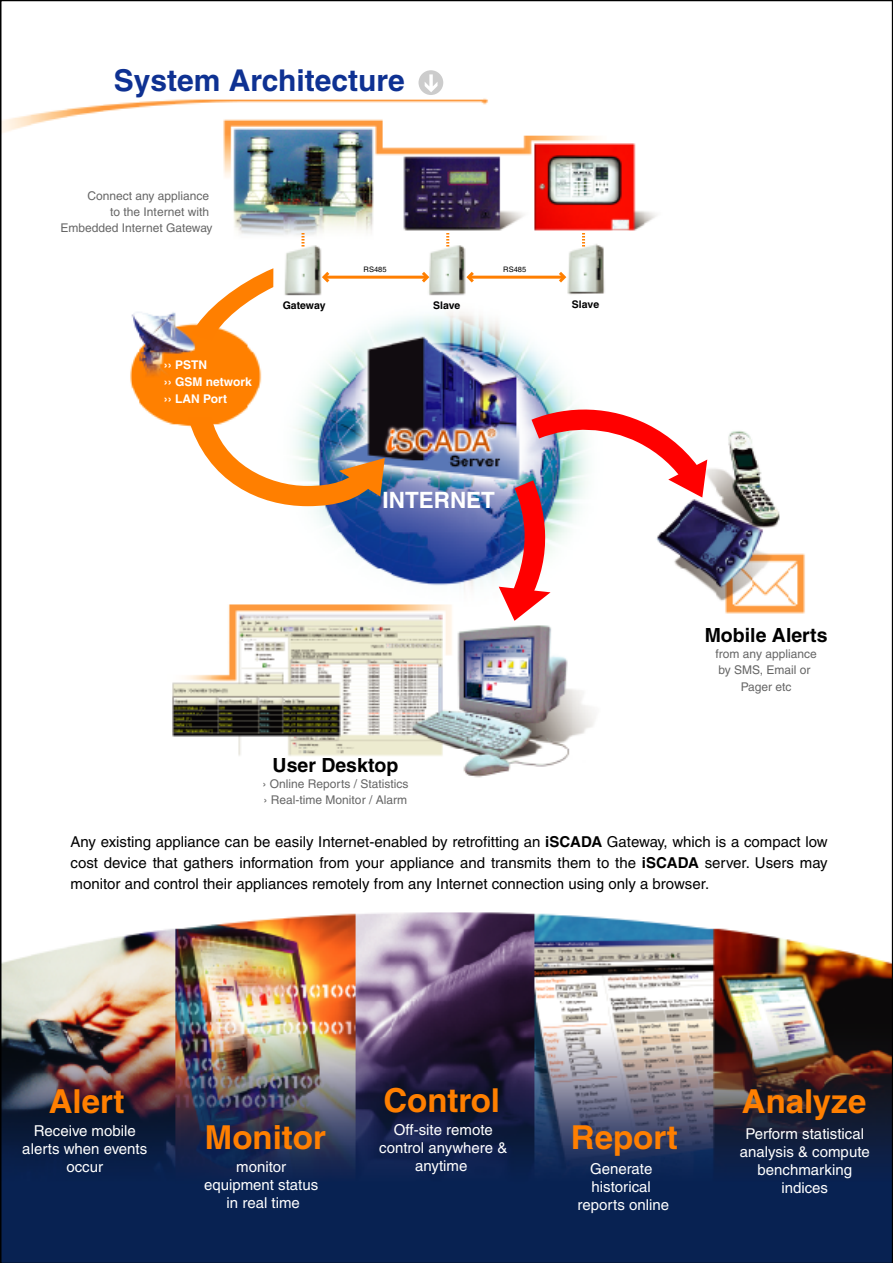
<style>
.page{position:relative;width:893px;height:1263px;background:#fff}
.page>*{position:absolute;margin:0;border:0;box-sizing:border-box;transform-origin:0 0}
.t1{font:700 33px "Helvetica";color:#ff7f00}
.t2{font:700 30px "Helvetica";color:#0e3192}
.t3{font:700 22.5px "Helvetica";color:#fff}
.t4{font:700 19.5px "Helvetica";color:#000}
.t5{font:15px/21px "Helvetica";color:#000;text-align:justify}
.t6{font:15px/18px "Helvetica";color:#fff;text-align:center}
.t7{font:12px/16.2px "Helvetica";color:#666;text-align:right}
.t8{font:700 12px/16.5px "Helvetica";color:#fff}
.t9{font:700 10.5px "Helvetica";color:#000}
.t10{font:7.5px "Helvetica";color:#000}
.s1{font-weight:700}
</style>
<div class="page">
<img style="left:0;top:0;width:893px;height:1263px">
<p class="t2" style="left:114px;top:62px;width:292px">System Architecture</p>
<p class="t7" style="left:60px;top:187px;width:154px">Connect any appliance<br>to the Internet with<br>Embedded Internet Gateway</p>
<p class="t8" style="left:164px;top:357px;width:89px">›› PSTN<br>›› GSM network ›› LAN Port</p>
<p class="t10" style="left:364px;top:265px;width:24px">RS485</p>
<p class="t10" style="left:503px;top:265px;width:24px">RS485</p>
<p class="t9" style="left:283px;top:299px;width:44px">Gateway</p>
<p class="t9" style="left:433px;top:299px;width:29px">Slave</p>
<p class="t9" style="left:572px;top:298px;width:29px">Slave</p>
<p class="t3" style="left:382px;top:486px;width:114px">INTERNET</p>
<p class="t4" style="left:273px;top:753px;width:127px">User Desktop</p>
<p class="t7" style="left:263px;top:776px;width:147px;text-align:left">› Online Reports / Statistics › Real-time Monitor / Alarm</p>
<p class="t4" style="left:705px;top:623px;width:124px">Mobile Alerts</p>
<p class="t7" style="left:715px;top:646px;width:103px;text-align:center">from any appliance by SMS, Email or<br>Pager etc</p>
<p class="t5" style="left:71px;top:831px;width:759px">Any existing appliance can be easily Internet-enabled by retrofitting an <span class="s1">iSCADA</span> Gateway, which is a compact low cost device that gathers information from your appliance and transmits them to the <span class="s1">iSCADA</span> server. Users may monitor and control their appliances remotely from any Internet connection using only a browser.</p>
<p class="t1" style="left:49px;top:1081px;width:77px">Alert</p>
<p class="t6" style="left:22px;top:1122px;width:126px">Receive mobile alerts when events occur</p>
<p class="t1" style="left:205px;top:1117px;width:122px">Monitor</p>
<p class="t6" style="left:204px;top:1158px;width:116px">monitor equipment status in real time</p>
<p class="t1" style="left:383px;top:1080px;width:118px">Control</p>
<p class="t6" style="left:379px;top:1120px;width:130px">Off-site remote control anywhere &amp; anytime</p>
<p class="t1" style="left:571px;top:1117px;width:108px">Report</p>
<p class="t6" style="left:578px;top:1159px;width:93px">Generate historical reports online</p>
<p class="t1" style="left:742px;top:1081px;width:126px">Analyze</p>
<p class="t6" style="left:740px;top:1125px;width:132px">Perform statistical analysis &amp; compute benchmarking indices</p>
</div>
